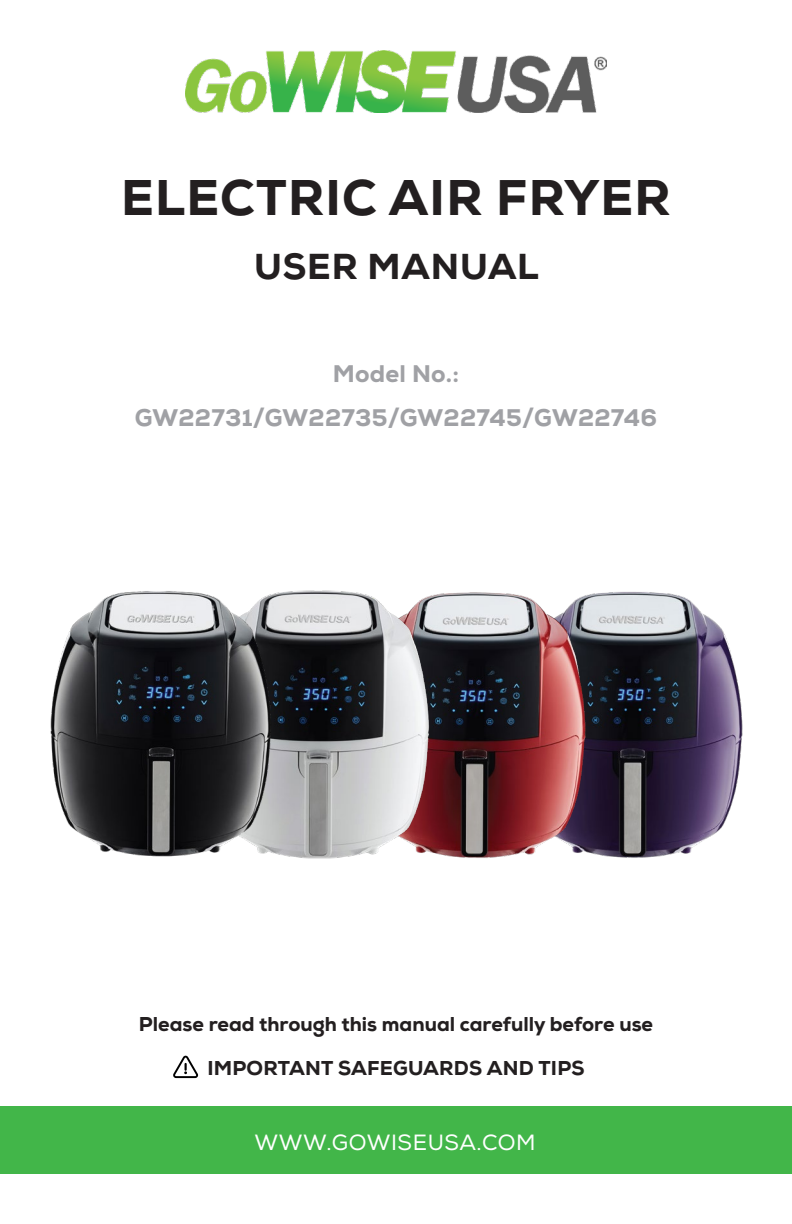
<style>
.page{position:relative;width:792px;height:1224px;background:#fff}
.page>*{position:absolute;margin:0;border:0;box-sizing:border-box;transform-origin:0 0}
.t1{font:800 50px "Nexa";letter-spacing:.025em;color:#231f20}
.t2{font:800 36px "Nexa";letter-spacing:.025em;color:#231f20}
.t3{font:800 24px "Nexa";letter-spacing:.01em;color:#a0a1a5}
.t4{font:22px "Nexa";letter-spacing:.025em;color:#fff}
.t5{font:800 20px "Nexa";color:#231f20}
</style>
<div class="page">
<div style="left:0;top:1106px;width:792px;height:68px;background:#42b649"></div>
<svg style="left:173px;top:1056px;width:25px;height:22px"></svg>
<img style="left:186px;top:50px;width:420px;height:62px">
<img style="left:624px;top:592px;width:119px;height:266px">
<img style="left:469px;top:592px;width:155px;height:266px">
<img style="left:309px;top:590px;width:160px;height:269px">
<img style="left:50px;top:590px;width:259px;height:269px">
<p class="t1" style="left:121px;top:166px;width:551px">ELECTRIC AIR FRYER</p>
<p class="t2" style="left:254px;top:244px;width:286px">USER MANUAL</p>
<p class="t3" style="left:333px;top:359px;width:128px">Model No.:</p>
<p class="t3" style="left:135px;top:403px;width:524px">GW22731/GW22735/GW22745/GW22746</p>
<p class="t5" style="left:139px;top:1012px;width:516px">Please read through this manual carefully before use</p>
<p class="t5" style="left:207px;top:1056px;width:379px">IMPORTANT SAFEGUARDS AND TIPS</p>
<p class="t4" style="left:255px;top:1129px;width:283px">WWW.GOWISEUSA.COM</p>
</div>
